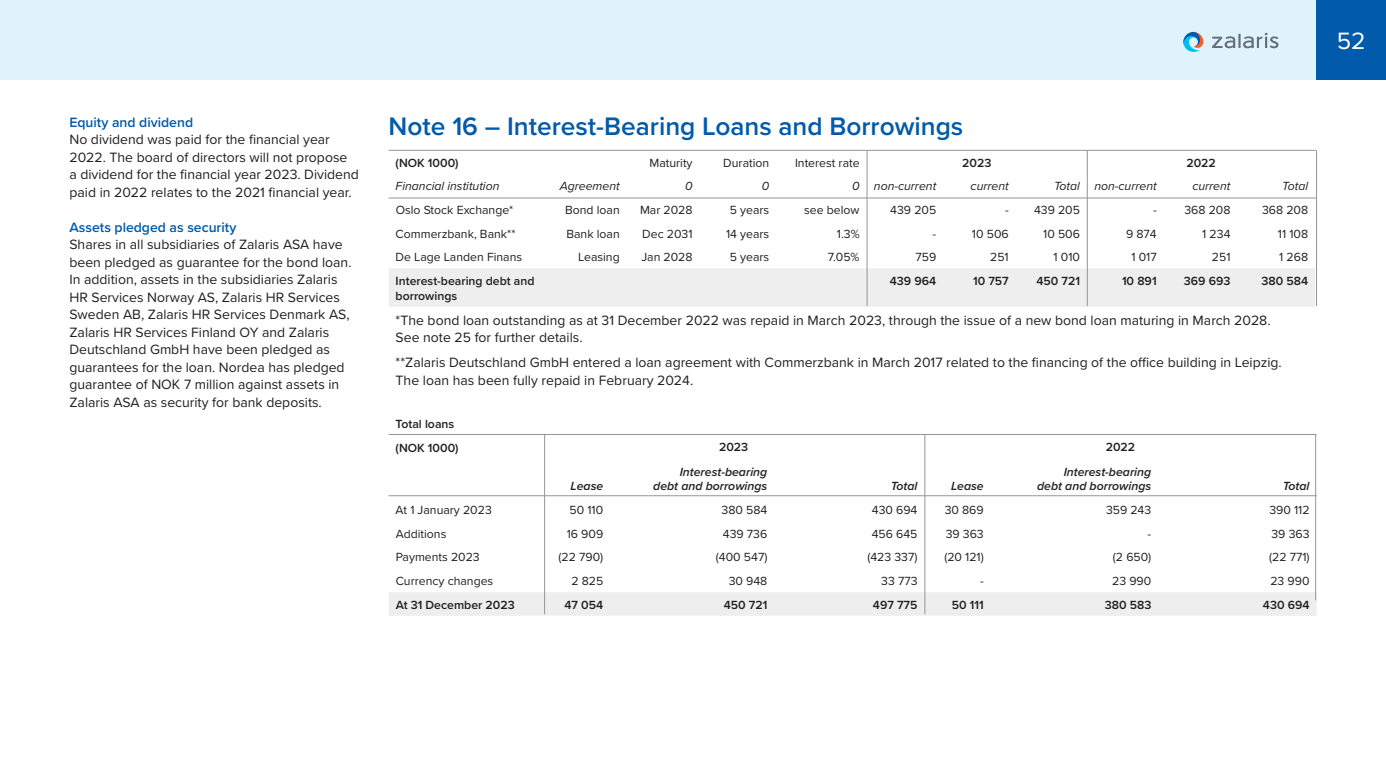
<style>
.page{position:relative;width:1386px;height:780px;background:#fff}
.page>*{position:absolute;margin:0;border:0;box-sizing:border-box;transform-origin:0 0}
.t1{font:600 26.25px "Proxima Nova";color:#015aaa}
.t2{font:24.5px "Proxima Nova";color:#fff}
.t3{font:14px/17.5px "Proxima Nova";color:#231f20}
.t4{font:600 14px "Proxima Nova";color:#015aaa}
.t5{font:12.25px "Proxima Nova";color:#231f20}
.t6{font:600 12.25px/14.7px "Proxima Nova";color:#231f20}
.t7{font:italic 600 12.25px/14.7px "Proxima Nova";color:#231f20;text-align:right}
.t8{font:italic 12.25px "Proxima Nova";color:#231f20}
</style>
<div class="page">
<div style="left:0;top:0;width:1386px;height:79px;background:#def3fc"></div>
<div style="left:1317px;top:0;width:69px;height:79px;background:#015aaa"></div>
<hr style="left:1238px;top:34px;width:3px;height:14px;background:#666f75">
<svg style="left:1243px;top:33px;width:36px;height:15px"></svg>
<svg style="left:1212px;top:36px;width:23px;height:12px"></svg>
<svg style="left:1183px;top:32px;width:20px;height:20px"></svg>
<div style="left:389px;top:268px;width:926px;height:39px;background:#eeeeef"></div>
<div style="left:389px;top:592px;width:928px;height:24px;background:#eeeeef"></div>
<hr style="left:389px;top:150px;width:928px;height:1px;background:#939598">
<hr style="left:389px;top:434px;width:928px;height:1px;background:#939598">
<hr style="left:389px;top:198px;width:928px;height:1px;background:#939598">
<hr style="left:867px;top:151px;width:1px;height:155px;background:#939598">
<hr style="left:544px;top:435px;width:1px;height:179px;background:#939598">
<hr style="left:924px;top:435px;width:1px;height:179px;background:#939598">
<hr style="left:1315px;top:435px;width:1px;height:165px;background:#939598">
<hr style="left:1087px;top:151px;width:1px;height:155px;background:#939598">
<hr style="left:1316px;top:151px;width:1px;height:155px;background:#939598">
<hr style="left:389px;top:495px;width:928px;height:1px;background:#939598">
<p class="t4" style="left:69px;top:112px;width:125px">Equity and dividend</p>
<p class="t3" style="left:69px;top:130px;width:291px">No dividend was paid for the financial year 2022. The board of directors will not propose<br>a dividend for the financial year 2023. Dividend paid in 2022 relates to the 2021 financial year.</p>
<p class="t4" style="left:69px;top:217px;width:168px">Assets pledged as security</p>
<p class="t3" style="left:69px;top:235px;width:284px">Shares in all subsidiaries of Zalaris ASA have been pledged as guarantee for the bond loan.<br>In addition, assets in the subsidiaries Zalaris HR Services Norway AS, Zalaris HR Services Sweden AB, Zalaris HR Services Denmark AS, Zalaris HR Services Finland OY and Zalaris Deutschland GmbH have been pledged as guarantees for the loan. Nordea has pledged guarantee of NOK 7 million against assets in Zalaris ASA as security for bank deposits.</p>
<h1 class="t1" style="left:389px;top:107px;width:576px">Note 16 – Interest-Bearing Loans and Borrowings</h1>
<p class="t6" style="left:396px;top:155px;width:65px">(NOK 1000)</p>
<p class="t5" style="left:649px;top:153px;width:45px">Maturity</p>
<p class="t5" style="left:723px;top:153px;width:47px">Duration</p>
<p class="t5" style="left:795px;top:153px;width:66px">Interest rate</p>
<p class="t6" style="left:962px;top:155px;width:31px">2023</p>
<p class="t6" style="left:1186px;top:155px;width:31px">2022</p>
<p class="t8" style="left:396px;top:177px;width:105px">Financial institution</p>
<p class="t8" style="left:560px;top:177px;width:62px">Agreement</p>
<p class="t8" style="left:685px;top:177px;width:9px">0</p>
<p class="t8" style="left:762px;top:177px;width:9px">0</p>
<p class="t8" style="left:852px;top:177px;width:86px">0 non-current</p>
<p class="t8" style="left:971px;top:177px;width:40px">current</p>
<p class="t8" style="left:1054px;top:177px;width:104px">Total non-current</p>
<p class="t8" style="left:1192px;top:177px;width:40px">current</p>
<p class="t8" style="left:1282px;top:177px;width:27px">Total</p>
<p class="t5" style="left:396px;top:201px;width:119px">Oslo Stock Exchange*</p>
<p class="t5" style="left:565px;top:201px;width:56px">Bond loan</p>
<p class="t5" style="left:640px;top:201px;width:54px">Mar 2028</p>
<p class="t5" style="left:730px;top:201px;width:41px">5 years</p>
<p class="t5" style="left:804px;top:201px;width:57px">see below</p>
<p class="t5" style="left:890px;top:201px;width:47px">439 205</p>
<p class="t5" style="left:1005px;top:201px;width:76px">- 439 205</p>
<p class="t5" style="left:1153px;top:201px;width:79px">- 368 208</p>
<p class="t5" style="left:1262px;top:201px;width:48px">368 208</p>
<p class="t5" style="left:396px;top:224px;width:121px">Commerzbank, Bank**</p>
<p class="t5" style="left:566px;top:224px;width:55px">Bank loan</p>
<p class="t5" style="left:642px;top:224px;width:52px">Dec 2031</p>
<p class="t5" style="left:726px;top:224px;width:45px">14 years</p>
<p class="t5" style="left:837px;top:224px;width:24px">1.3%</p>
<p class="t5" style="left:933px;top:224px;width:5px">-</p>
<p class="t5" style="left:972px;top:224px;width:38px">10 506</p>
<p class="t5" style="left:1043px;top:224px;width:38px">10 506</p>
<p class="t5" style="left:1126px;top:224px;width:32px">9 874</p>
<p class="t5" style="left:1202px;top:224px;width:30px">1 234</p>
<p class="t5" style="left:1278px;top:224px;width:32px">11 108</p>
<p class="t5" style="left:396px;top:248px;width:128px">De Lage Landen Finans</p>
<p class="t5" style="left:578px;top:248px;width:43px">Leasing</p>
<p class="t5" style="left:641px;top:248px;width:53px">Jan 2028</p>
<p class="t5" style="left:730px;top:248px;width:41px">5 years</p>
<p class="t5" style="left:828px;top:248px;width:33px">7.05%</p>
<p class="t5" style="left:915px;top:248px;width:22px">759</p>
<p class="t5" style="left:990px;top:248px;width:20px">251</p>
<p class="t5" style="left:1054px;top:248px;width:28px">1 010</p>
<p class="t5" style="left:1131px;top:248px;width:27px">1 017</p>
<p class="t5" style="left:1212px;top:248px;width:20px">251</p>
<p class="t5" style="left:1279px;top:248px;width:30px">1 268</p>
<p class="t6" style="left:396px;top:273px;width:140px">Interest-bearing debt and borrowings</p>
<p class="t6" style="left:890px;top:273px;width:48px">439 964</p>
<p class="t6" style="left:973px;top:273px;width:37px">10 757</p>
<p class="t6" style="left:1036px;top:273px;width:45px">450 721</p>
<p class="t6" style="left:1122px;top:273px;width:36px">10 891</p>
<p class="t6" style="left:1184px;top:273px;width:48px">369 693</p>
<p class="t6" style="left:1261px;top:273px;width:48px">380 584</p>
<p class="t3" style="left:396px;top:311px;width:876px">*The bond loan outstanding as at 31 December 2022 was repaid in March 2023, through the issue of a new bond loan maturing in March 2028.<br>See note 25 for further details.</p>
<p class="t3" style="left:396px;top:353px;width:888px">**Zalaris Deutschland GmbH entered a loan agreement with Commerzbank in March 2017 related to the financing of the office building in Leipzig.<br>The loan has been fully repaid in February 2024.</p>
<p class="t6" style="left:396px;top:411px;width:65px;line-height:24.3px">Total loans (NOK 1000)</p>
<p class="t6" style="left:719px;top:440px;width:31px">2023</p>
<p class="t6" style="left:1106px;top:440px;width:31px">2022</p>
<p class="t7" style="left:571px;top:479px;width:34px">Lease</p>
<p class="t7" style="left:653px;top:464px;width:116px">Interest-bearing debt and borrowings</p>
<p class="t7" style="left:891px;top:479px;width:28px">Total</p>
<p class="t7" style="left:951px;top:479px;width:34px">Lease</p>
<p class="t7" style="left:1037px;top:464px;width:116px">Interest-bearing debt and borrowings</p>
<p class="t7" style="left:1283px;top:479px;width:28px">Total</p>
<p class="t5" style="left:396px;top:501px;width:98px">At 1 January 2023</p>
<p class="t5" style="left:570px;top:501px;width:35px">50 110</p>
<p class="t5" style="left:722px;top:501px;width:47px">380 584</p>
<p class="t5" style="left:872px;top:501px;width:47px">430 694</p>
<p class="t5" style="left:945px;top:501px;width:41px">30 869</p>
<p class="t5" style="left:1106px;top:501px;width:47px">359 243</p>
<p class="t5" style="left:1269px;top:501px;width:42px">390 112</p>
<p class="t5" style="left:396px;top:525px;width:52px">Additions</p>
<p class="t5" style="left:567px;top:525px;width:38px">16 909</p>
<p class="t5" style="left:723px;top:525px;width:46px">439 736</p>
<p class="t5" style="left:872px;top:525px;width:47px">456 645</p>
<p class="t5" style="left:946px;top:525px;width:40px">39 363</p>
<p class="t5" style="left:1148px;top:525px;width:5px">-</p>
<p class="t5" style="left:1271px;top:525px;width:40px">39 363</p>
<p class="t5" style="left:396px;top:548px;width:86px">Payments 2023</p>
<p class="t5" style="left:559px;top:548px;width:46px">(22 790)</p>
<p class="t5" style="left:716px;top:548px;width:53px">(400 547)</p>
<p class="t5" style="left:867px;top:548px;width:52px">(423 337)</p>
<p class="t5" style="left:944px;top:548px;width:41px">(20 121)</p>
<p class="t5" style="left:1113px;top:548px;width:40px">(2 650)</p>
<p class="t5" style="left:1269px;top:548px;width:42px">(22 771)</p>
<p class="t5" style="left:396px;top:572px;width:99px">Currency changes</p>
<p class="t5" style="left:571px;top:572px;width:33px">2 825</p>
<p class="t5" style="left:729px;top:572px;width:40px">30 948</p>
<p class="t5" style="left:881px;top:572px;width:38px">33 773</p>
<p class="t5" style="left:980px;top:572px;width:5px">-</p>
<p class="t5" style="left:1112px;top:572px;width:41px">23 990</p>
<p class="t5" style="left:1270px;top:572px;width:41px">23 990</p>
<p class="t6" style="left:396px;top:597px;width:121px">At 31 December 2023</p>
<p class="t6" style="left:565px;top:597px;width:40px">47 054</p>
<p class="t6" style="left:724px;top:597px;width:45px">450 721</p>
<p class="t6" style="left:873px;top:597px;width:46px">497 775</p>
<p class="t6" style="left:952px;top:597px;width:34px">50 111</p>
<p class="t6" style="left:1105px;top:597px;width:48px">380 583</p>
<p class="t6" style="left:1263px;top:597px;width:48px">430 694</p>
<h2 class="t2" style="left:1337px;top:23px;width:30px">52</h2>
</div>
